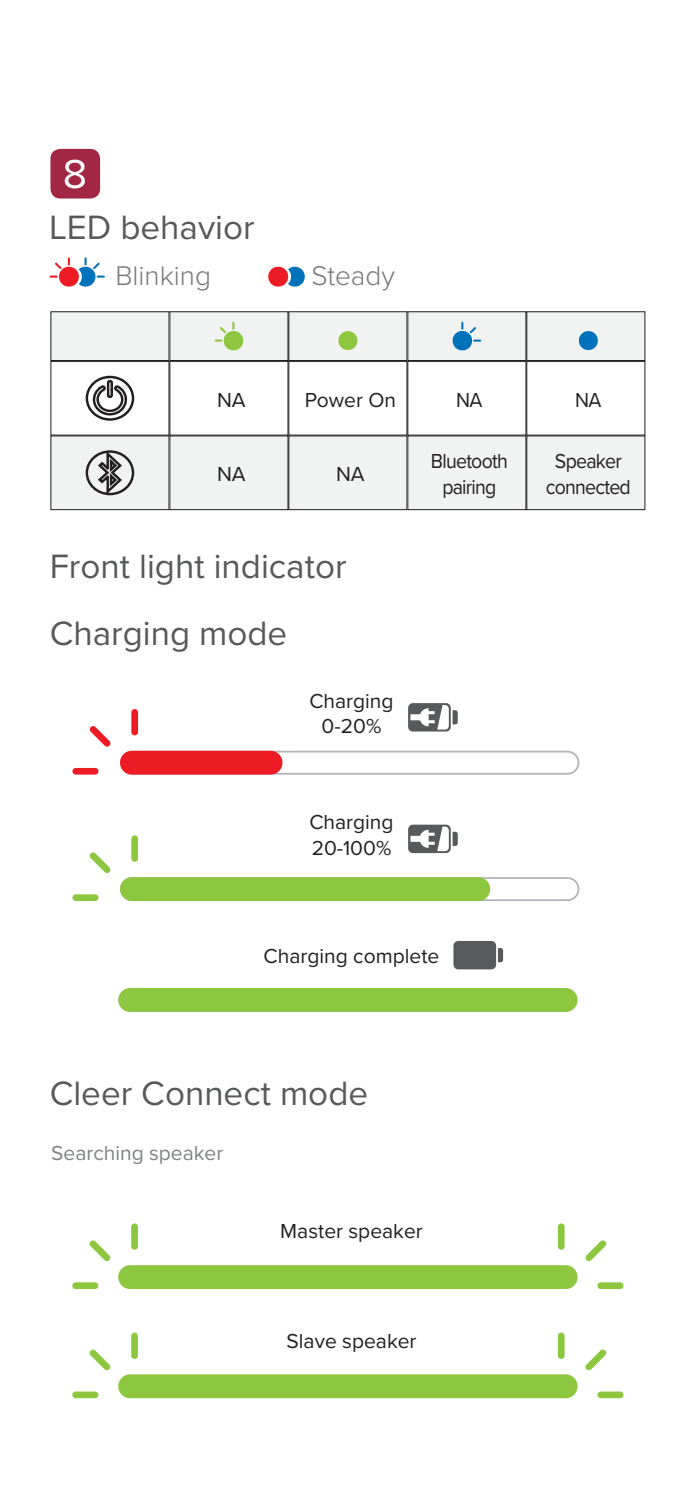
<style>
.page{position:relative;width:695px;height:1489px;background:#fff}
.page>*{position:absolute;margin:0;border:0;box-sizing:border-box;transform-origin:0 0}
.t1{font:42px "Proxima Nova";color:#fff}
.t2{font:35px/66.9px "Proxima Nova";color:#58595b}
.t3{font:300 28px "Proxima Nova";color:#77787b}
.t4{font:21px/25.2px "Proxima Nova";color:#231f20;text-align:center}
.t5{font:21px/25.2px "Proxima Nova";letter-spacing:-.04em;color:#231f20;text-align:center;scale:.93 1}
.t6{font:21px "Proxima Nova";color:#808285}
.t7{font:21px "Proxima Nova";color:#231f20;scale:.94 1}
</style>
<div class="page">
<div style="left:50px;top:149px;width:50px;height:49px;background:#a12743;border-radius:10px"></div>
<svg style="left:50px;top:257px;width:55px;height:30px"></svg>
<svg style="left:268px;top:266px;width:37px;height:21px"></svg>
<div style="left:51px;top:312px;width:118px;height:48px;background:#f1f2f2"></div>
<div style="left:50px;top:311px;width:119px;height:50px;border:1px solid #231f20"></div>
<div style="left:51px;top:436px;width:118px;height:73px;background:#f1f2f2"></div>
<div style="left:50px;top:435px;width:119px;height:75px;border:1px solid #231f20"></div>
<div style="left:50px;top:361px;width:119px;height:74px;border:1px solid #231f20"></div>
<div style="left:289px;top:312px;width:118px;height:48px;background:#f1f2f2"></div>
<div style="left:288px;top:311px;width:119px;height:50px;border:1px solid #231f20"></div>
<div style="left:289px;top:436px;width:118px;height:73px;background:#f1f2f2"></div>
<div style="left:288px;top:435px;width:119px;height:75px;border:1px solid #231f20"></div>
<div style="left:288px;top:361px;width:119px;height:74px;border:1px solid #231f20"></div>
<div style="left:526px;top:312px;width:118px;height:48px;background:#f1f2f2"></div>
<div style="left:526px;top:311px;width:119px;height:50px;border:1px solid #231f20"></div>
<div style="left:526px;top:436px;width:118px;height:73px;background:#f1f2f2"></div>
<div style="left:526px;top:435px;width:119px;height:75px;border:1px solid #231f20"></div>
<div style="left:526px;top:361px;width:119px;height:74px;border:1px solid #231f20"></div>
<div style="left:170px;top:312px;width:118px;height:48px;background:#f1f2f2"></div>
<div style="left:169px;top:311px;width:119px;height:50px;border:1px solid #231f20"></div>
<div style="left:170px;top:436px;width:118px;height:73px;background:#f1f2f2"></div>
<div style="left:169px;top:435px;width:119px;height:75px;border:1px solid #231f20"></div>
<div style="left:169px;top:361px;width:119px;height:74px;border:1px solid #231f20"></div>
<div style="left:408px;top:312px;width:118px;height:48px;background:#f1f2f2"></div>
<div style="left:407px;top:311px;width:119px;height:50px;border:1px solid #231f20"></div>
<div style="left:408px;top:436px;width:118px;height:73px;background:#f1f2f2"></div>
<div style="left:407px;top:435px;width:119px;height:75px;border:1px solid #231f20"></div>
<div style="left:407px;top:361px;width:119px;height:74px;border:1px solid #231f20"></div>
<svg style="left:452px;top:322px;width:29px;height:29px"></svg>
<svg style="left:214px;top:322px;width:30px;height:29px"></svg>
<svg style="left:338px;top:331px;width:20px;height:19px"></svg>
<svg style="left:578px;top:331px;width:20px;height:19px"></svg>
<svg style="left:85px;top:375px;width:50px;height:46px"></svg>
<svg style="left:85px;top:450px;width:50px;height:46px"></svg>
<div style="left:120px;top:877px;width:459px;height:24px;border:2px solid #b1b3b6;border-radius:11px"></div>
<svg style="left:453px;top:941px;width:50px;height:28px"></svg>
<svg style="left:408px;top:703px;width:49px;height:28px"></svg>
<svg style="left:408px;top:824px;width:49px;height:29px"></svg>
<svg style="left:89px;top:726px;width:21px;height:21px"></svg>
<div style="left:131px;top:709px;width:7px;height:26px;background:#ed1c24;border-radius:3px"></div>
<div style="left:72px;top:768px;width:26px;height:6px;background:#ed1c24;border-radius:3px"></div>
<div style="left:120px;top:750px;width:459px;height:24px;border:2px solid #b1b3b6;border-radius:11px"></div>
<div style="left:120px;top:750px;width:162px;height:24px;background:#ed1c24;border-radius:12px"></div>
<svg style="left:89px;top:852px;width:21px;height:21px"></svg>
<div style="left:131px;top:835px;width:7px;height:26px;background:#8dc63f;border-radius:3px"></div>
<div style="left:72px;top:894px;width:26px;height:7px;background:#8dc63f;border-radius:3px"></div>
<div style="left:120px;top:877px;width:370px;height:24px;background:#8dc63f;border-radius:12px"></div>
<div style="left:118px;top:988px;width:459px;height:23px;background:#8dc63f;border-radius:12px"></div>
<div style="left:118px;top:1264px;width:459px;height:24px;background:#8dc63f;border-radius:12px"></div>
<svg style="left:89px;top:1240px;width:21px;height:21px"></svg>
<div style="left:131px;top:1223px;width:7px;height:26px;background:#8dc63f;border-radius:3px"></div>
<div style="left:72px;top:1282px;width:26px;height:6px;background:#8dc63f;border-radius:3px"></div>
<svg style="left:585px;top:1240px;width:21px;height:21px"></svg>
<div style="left:557px;top:1223px;width:7px;height:26px;background:#8dc63f;border-radius:3px"></div>
<div style="left:597px;top:1282px;width:26px;height:6px;background:#8dc63f;border-radius:3px"></div>
<div style="left:118px;top:1374px;width:459px;height:23px;background:#8dc63f;border-radius:12px"></div>
<svg style="left:89px;top:1349px;width:21px;height:21px"></svg>
<div style="left:131px;top:1332px;width:7px;height:26px;background:#8dc63f;border-radius:3px"></div>
<div style="left:72px;top:1391px;width:26px;height:6px;background:#8dc63f;border-radius:3px"></div>
<svg style="left:585px;top:1349px;width:21px;height:21px"></svg>
<div style="left:557px;top:1332px;width:7px;height:26px;background:#8dc63f;border-radius:3px"></div>
<div style="left:597px;top:1391px;width:26px;height:6px;background:#8dc63f;border-radius:3px"></div>
<h1 class="t1" style="left:63px;top:142px;width:26px">8</h1>
<h2 class="t2" style="left:49px;top:192px;width:207px">LED behavior</h2>
<h3 class="t3" style="left:115px;top:254px;width:97px">Blinking</h3>
<h3 class="t3" style="left:311px;top:254px;width:85px">Steady</h3>
<p class="t4" style="left:217px;top:386px;width:30px">NA</p>
<p class="t4" style="left:217px;top:460px;width:30px">NA</p>
<p class="t4" style="left:304px;top:386px;width:93px">Power On</p>
<p class="t4" style="left:336px;top:460px;width:30px">NA</p>
<h2 class="t2" style="left:50px;top:531px;width:298px">Front light indicator<br>Charging mode</h2>
<p class="t4" style="left:309px;top:687px;width:86px">Charging<br>0-20%</p>
<p class="t4" style="left:309px;top:808px;width:86px;text-align:left">Charging<br>20-100%</p>
<p class="t7" style="left:456px;top:384px;width:30px">NA</p>
<p class="t5" style="left:431px;top:448px;width:84px">Bluetooth pairing</p>
<p class="t4" style="left:263px;top:942px;width:177px">Charging complete</p>
<p class="t7" style="left:575px;top:384px;width:30px">NA</p>
<p class="t5" style="left:546px;top:448px;width:93px">Speaker connected</p>
<h2 class="t2" style="left:50px;top:1058px;width:320px">Cleer Connect mode</h2>
<p class="t6" style="left:51px;top:1136px;width:174px">Searching speaker</p>
<p class="t4" style="left:280px;top:1217px;width:144px">Master speaker</p>
<p class="t4" style="left:286px;top:1326px;width:131px">Slave speaker</p>
</div>
